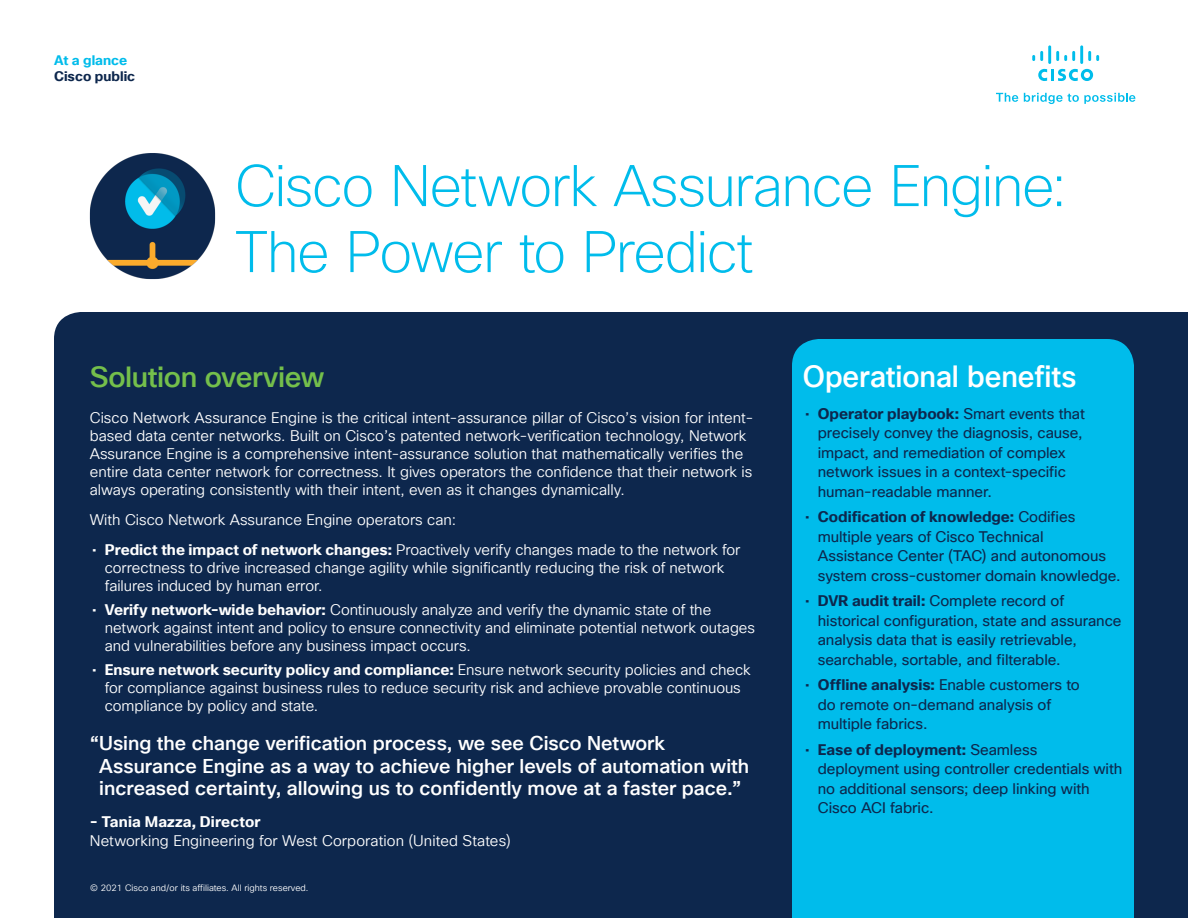
<style>
.page{position:relative;width:1188px;height:918px;background:#fff}
.page>*{position:absolute;margin:0;border:0;box-sizing:border-box;transform-origin:0 0}
.Title_Headline{font:200 57px/66px "Cisco Sans TT";letter-spacing:-.025em;color:#00bceb}
.Sidebar_Heading_Whit{font:500 30px "Cisco Sans TT";letter-spacing:-.005em;color:#fff;scale:.95 1}
.Intro_Heading-Green{font:500 28.5px "Cisco Sans TT";letter-spacing:-.015em;color:#74bf4b}
.Pull_Quote_Body{font:500 19.5px/22.5px "Cisco Sans TT";color:#fff}
.Body_White{font:15px/18px "Cisco Sans TT Light";color:#fff}
.t1{font:15px/19.5px "Cisco Sans TT";letter-spacing:-.005em;color:#0d274d}
.Pull_Quote_Author_Ti{font:15px "Cisco Sans TT Light";letter-spacing:.005em;color:#fff}
.Pull_Quote_Author_Na{font:700 15px "Cisco Sans TT";letter-spacing:.01em;color:#fff}
.t2{font:700 13.5px "Cisco Sans TT";color:#0d274d}
.t3{font:700 13.5px "Cisco Sans TT";color:#00bceb}
.Footer_white{font:9px "Cisco Sans TT Light";color:#fff}
.s1{font-family:"Cisco Sans TT"}
.s2{font-family:"Cisco Sans TT";font-weight:700}
.s3{font-weight:700}
</style>
<div class="page">
<svg style="left:996px;top:93px;width:22px;height:9px"></svg>
<svg style="left:1024px;top:93px;width:111px;height:11px"></svg>
<svg style="left:1038px;top:69px;width:55px;height:12px"></svg>
<svg style="left:1032px;top:51px;width:11px;height:10px"></svg>
<hr style="left:1048px;top:45px;width:3px;height:19px;background:#00bdeb">
<svg style="left:1056px;top:51px;width:19px;height:10px"></svg>
<hr style="left:1080px;top:45px;width:3px;height:19px;background:#00bdeb">
<svg style="left:1088px;top:51px;width:11px;height:10px"></svg>
<div style="left:54px;top:312px;width:1134px;height:606px;background:#0d274d"></div>
<div style="left:792px;top:339px;width:342px;height:579px;background:#00bceb"></div>
<img style="left:90px;top:153px;width:126px;height:126px">
<p class="t3" style="left:54px;top:51px;width:75px">At a glance</p>
<p class="t2" style="left:54px;top:67px;width:83px">Cisco public</p>
<p class="Title_Headline" style="left:235px;top:155px;width:834px">Cisco Network Assurance Engine:<br>The Power to Predict</p>
<p class="Intro_Heading-Green" style="left:90px;top:359px;width:236px">Solution overview</p>
<p class="Body_White" style="left:90px;top:410px;width:665px">Cisco Network Assurance Engine is the critical intent-assurance pillar of Cisco’s vision for intent&shy;based data center networks. Built on Cisco’s patented network-verification technology, Network Assurance Engine is a comprehensive intent-assurance solution that mathematically verifies the entire data center network for correctness. It gives operators the confidence that their network is always operating consistently with their intent, even as it changes dynamically.</p>
<p class="Body_White" style="left:90px;top:512px;width:368px">With Cisco Network Assurance Engine operators can:</p>
<p class="Body_White" style="left:105px;top:542px;width:637px;text-indent:-13px"><span class="s1">•</span> <span class="s2">Predict the impact of network changes:</span> Proactively verify changes made to the network for correctness to drive increased change agility while significantly reducing the risk of network failures induced by human error.</p>
<p class="Body_White" style="left:105px;top:602px;width:652px;text-indent:-13px"><span class="s1">•</span> <span class="s2">Verify network-wide behavior:</span> Continuously analyze and verify the dynamic state of the network against intent and policy to ensure connectivity and eliminate potential network outages and vulnerabilities before any business impact occurs.</p>
<p class="Body_White" style="left:105px;top:662px;width:647px;text-indent:-13px"><span class="s1">•</span> <span class="s2">Ensure network security policy and compliance:</span> Ensure network security policies and check for compliance against business rules to reduce security risk and achieve provable continuous compliance by policy and state.</p>
<p class="Pull_Quote_Body" style="left:99px;top:733px;width:651px;text-indent:-9px">“Using the change verification process, we see Cisco Network<br>Assurance Engine as a way to achieve higher levels of automation with increased certainty, allowing us to confidently move at a faster pace.”</p>
<p class="Pull_Quote_Author_Na" style="left:90px;top:812px;width:172px">- Tania Mazza, Director</p>
<p class="Pull_Quote_Author_Ti" style="left:90px;top:831px;width:422px">Networking Engineering for West Corporation (United States)</p>
<p class="Footer_white" style="left:90px;top:882px;width:220px">© 2021 Cisco and/or its affiliates. All rights reserved.</p>
<p class="Sidebar_Heading_Whit" style="left:803px;top:357px;width:290px">Operational benefits</p>
<p class="t1" style="left:818px;top:404px;width:269px;text-indent:-13px">• <span class="s3">Operator playbook:</span> Smart events that precisely convey the diagnosis, cause, impact, and remediation of complex network issues in a context-specific human-readable manner.</p>
<p class="t1" style="left:818px;top:508px;width:304px;text-indent:-13px">• <span class="s3">Codification of knowledge:</span> Codifies multiple years of Cisco Technical Assistance Center (TAC) and autonomous system cross-customer domain knowledge.</p>
<p class="t1" style="left:818px;top:592px;width:305px;text-indent:-13px">• <span class="s3">DVR audit trail:</span> Complete record of historical configuration, state and assurance analysis data that is easily retrievable, searchable, sortable, and filterable.</p>
<p class="t1" style="left:818px;top:676px;width:264px;text-indent:-13px">• <span class="s3">Offline analysis:</span> Enable customers to do remote on-demand analysis of multiple fabrics.</p>
<p class="t1" style="left:818px;top:740px;width:306px;text-indent:-13px">• <span class="s3">Ease of deployment:</span> Seamless deployment using controller credentials with no additional sensors; deep linking with Cisco ACI fabric.</p>
</div>
